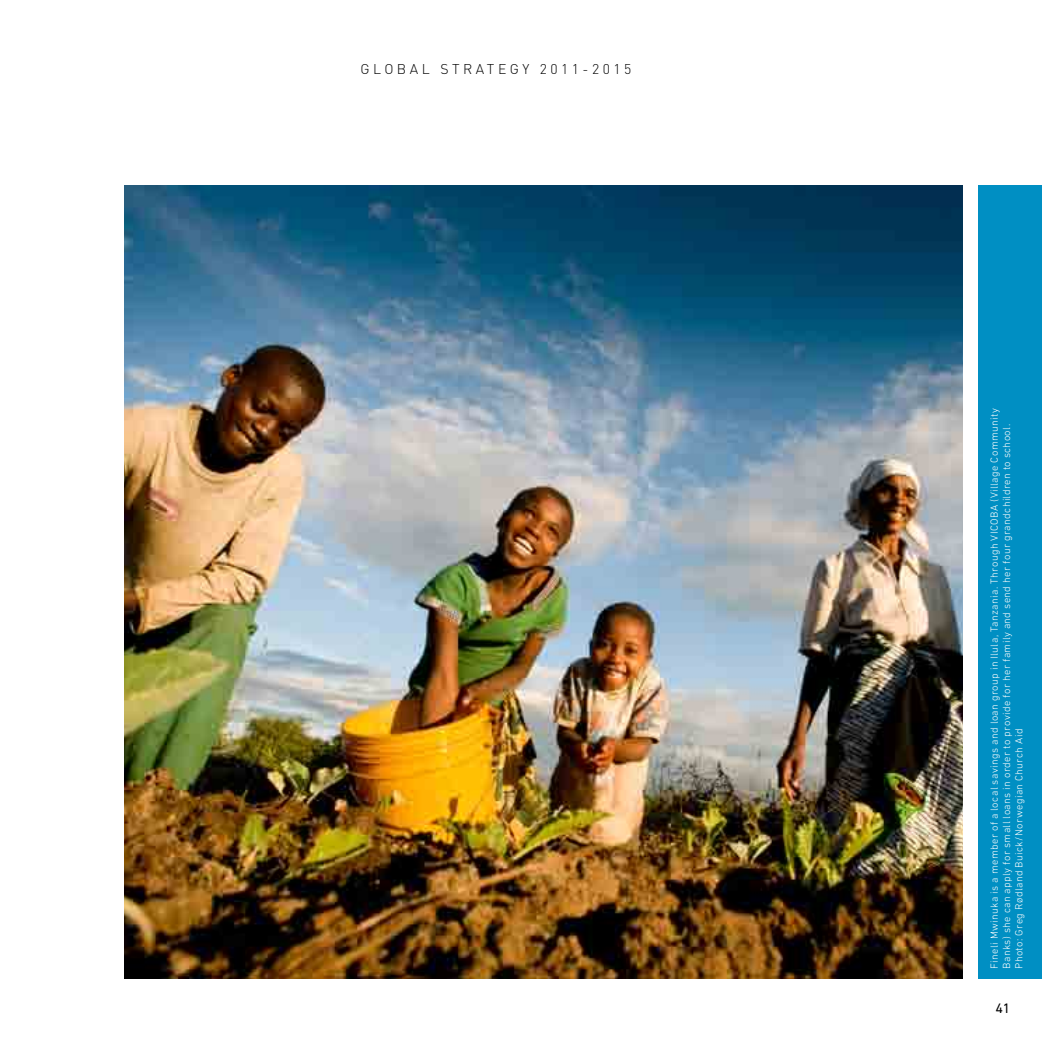
<style>
.page{position:relative;width:1042px;height:1042px;background:#fff}
.page>*{position:absolute;margin:0;border:0;box-sizing:border-box;transform-origin:0 0}
.t1{font:300 14px "DIN";letter-spacing:.25em;color:#000}
.t2{font:14px "DIN Next LT Pro";color:#000}
.t3{font:300 10.5px/12.2px "DIN Next LT Pro";letter-spacing:.04em;color:#fff}
</style>
<div class="page">
<img style="left:124px;top:185px;width:838px;height:794px">
<div style="left:979px;top:185px;width:63px;height:794px;background:#008fc3"></div>
<h1 class="t1" style="left:360px;top:61px;width:272px">GLOBAL STRATEGY 2011-2015</h1>
<p class="t3" style="left:988px;top:969px;width:563px;rotate:-90deg">Fineli Mwinuka is a member of a local savings and loan group in Ilula, Tanzania. Through VICOBA (Village Community<br>Banks) she can apply for small loans in order to provide for her family and send her four grandchildren to school.<br>Photo: Greg Rødland Buick/Norwegian Church Aid</p>
<h1 class="t2" style="left:995px;top:1000px;width:17px">41</h1>
</div>
